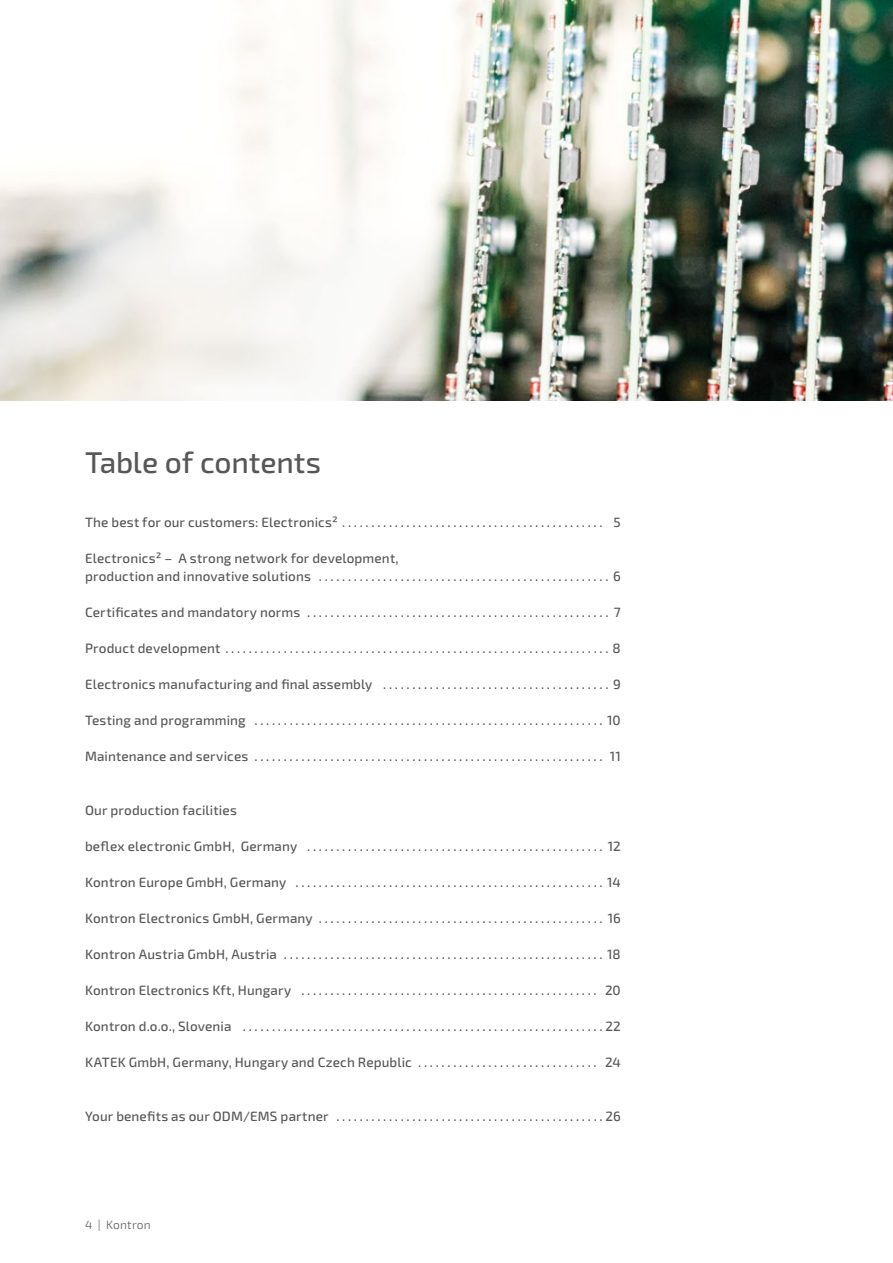
<style>
.page{position:relative;width:893px;height:1263px;background:#fff}
.page>*{position:absolute;margin:0;border:0;box-sizing:border-box;transform-origin:0 0}
.t1{font:500 30px "Sn T";letter-spacing:-.005em;color:#575756}
.t2{font:500 13.5px/18px "Sn T";letter-spacing:.01em;color:#575756}
.t3{font:300 12px "Sn T";letter-spacing:.015em;color:#575756}
</style>
<div class="page">
<img style="left:0;top:0;width:893px;height:401px">
<h1 class="t1" style="left:85px;top:444px;width:238px">Table of contents</h1>
<p class="t2" style="left:85px;top:513px;width:537px">The best for our customers: Electronics² ............................................. 5</p>
<p class="t2" style="left:85px;top:549px;width:537px">Electronics² – A strong network for development,<br>production and innovative solutions .................................................. 6</p>
<p class="t2" style="left:85px;top:603px;width:537px">Certificates and mandatory norms .................................................... 7</p>
<p class="t2" style="left:85px;top:639px;width:537px">Product development ..................................................................8</p>
<p class="t2" style="left:85px;top:675px;width:537px">Electronics manufacturing and final assembly ....................................... 9</p>
<p class="t2" style="left:85px;top:711px;width:537px">Testing and programming ............................................................ 10</p>
<p class="t2" style="left:85px;top:747px;width:537px">Maintenance and services ............................................................ 11</p>
<p class="t2" style="left:85px;top:801px;width:153px">Our production facilities</p>
<p class="t2" style="left:85px;top:837px;width:537px">beflex electronic GmbH, Germany ................................................... 12</p>
<p class="t2" style="left:85px;top:873px;width:537px">Kontron Europe GmbH, Germany ..................................................... 14</p>
<p class="t2" style="left:85px;top:909px;width:537px">Kontron Electronics GmbH, Germany ................................................. 16</p>
<p class="t2" style="left:85px;top:945px;width:537px">Kontron Austria GmbH, Austria ....................................................... 18</p>
<p class="t2" style="left:85px;top:981px;width:537px">Kontron Electronics Kft, Hungary ................................................... 20</p>
<p class="t2" style="left:85px;top:1017px;width:537px">Kontron d.o.o., Slovenia ..............................................................22</p>
<p class="t2" style="left:85px;top:1053px;width:537px">KATEK GmbH, Germany, Hungary and Czech Republic . . . . . . . . . . . . . . . . . . . . . . . . . . . . . . . 24</p>
<p class="t2" style="left:85px;top:1107px;width:537px">Your benefits as our ODM/EMS partner ..............................................26</p>
<p class="t3" style="left:85px;top:1217px;width:67px">4 | Kontron</p>
</div>
